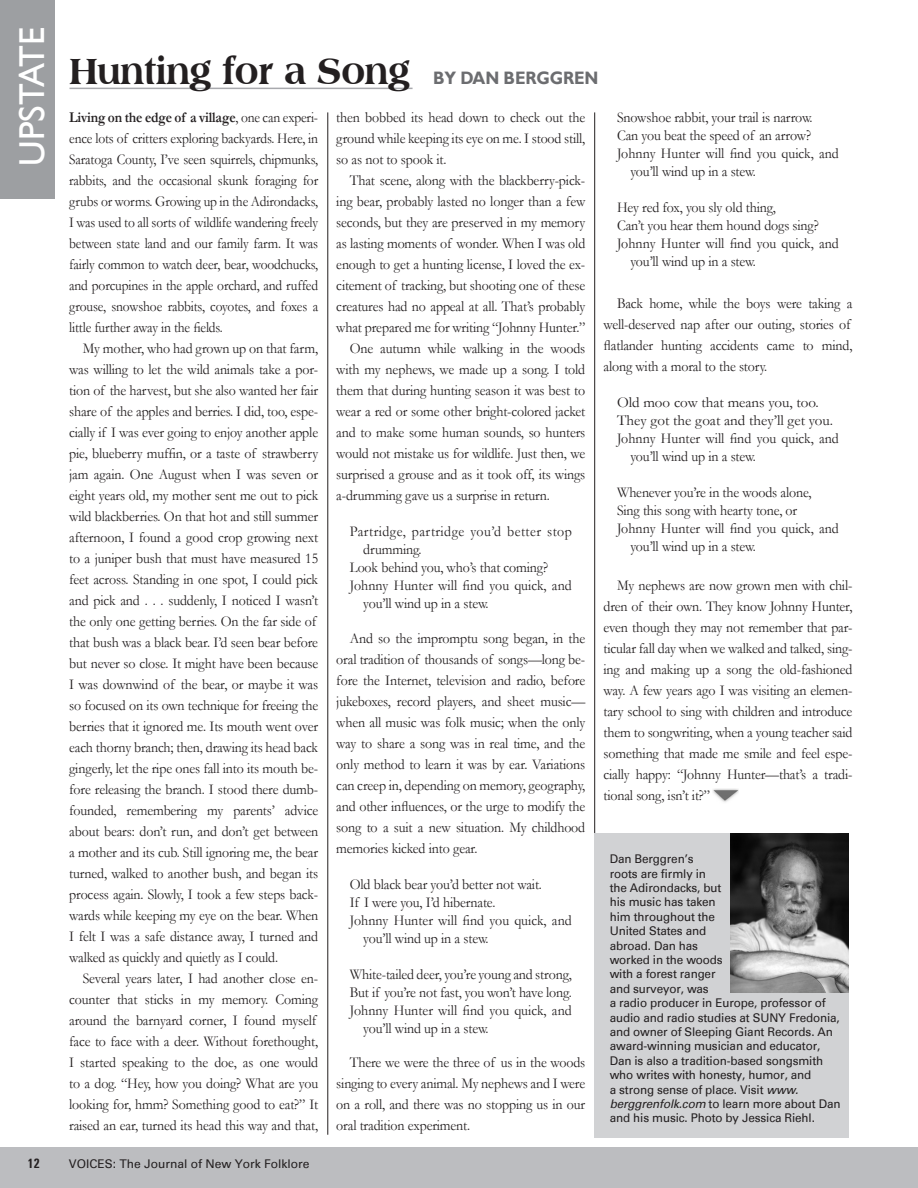
<style>
.page{position:relative;width:918px;height:1188px;background:#fff}
.page>*{position:absolute;margin:0;border:0;box-sizing:border-box;transform-origin:0 0}
.t1{font:800 39px "Americana BT";letter-spacing:-.01em;color:#231f20;scale:.92 1}
.t2{font:36px "Gill Sans";color:#fff}
.Voices_Body_Text{font:15px/21px "Garamond";letter-spacing:-.01em;color:#231f20;text-align:justify;scale:.93 1}
.Voices_Indented_Exce{font:15px/18px "Garamond";letter-spacing:-.01em;color:#231f20;scale:.93 1}
.Voices_Body_Text-2{font:15px/21px "Garamond";letter-spacing:-.01em;color:#231f20;text-align:justify;scale:.9 1}
.Voices_Indented_Exce-2{font:15px "Garamond";letter-spacing:-.01em;color:#231f20}
.Voices_Indented_Exce-3{font:15px/18px "Garamond";letter-spacing:.03em;color:#231f20;scale:.93 1}
.t3{font:700 13.5px "Univers Condensed";color:#231f20}
.t4{font:12px/14.4px "Univers";letter-spacing:-.01em;color:#231f20}
.s1{font-family:"Gill Sans";font-weight:700;font-size:18px;color:#6c6d70}
.s2{font-weight:700}
.s3{font-style:italic}
</style>
<div class="page">
<div style="left:0;top:1148px;width:918px;height:40px;background:#bcbdc0"></div>
<hr style="left:594px;top:112px;width:1px;height:1023px;background:#231f20">
<hr style="left:70px;top:88px;width:343px;height:1px;background:#a8a9ad">
<img style="left:713px;top:789px;width:25px;height:13px">
<hr style="left:328px;top:112px;width:1px;height:1023px;background:#231f20">
<div style="left:594px;top:833px;width:255px;height:305px;background:#d1d2d4"></div>
<img style="left:730px;top:833px;width:119px;height:159px">
<div style="left:0;top:0;width:55px;height:199px;background:#9d9fa2"></div>
<p class="t2" style="left:11px;top:166px;width:140px;rotate:-90deg">UPSTATE</p>
<p class="t1" style="left:70px;top:48px;width:576px">Hunting for a Song <span class="s1">BY DAN BERGGREN</span></p>
<p class="Voices_Body_Text-2" style="left:69px;top:107px;width:278px"><span class="s2">Living on the edge of a village</span>, one can experi&shy;ence lots of critters exploring backyards. Here, in Saratoga County, I’ve seen squirrels, chipmunks, rabbits, and the occasional skunk foraging for grubs or worms. Growing up in the Adirondacks, I was used to all sorts of wildlife wandering freely between state land and our family farm. It was fairly common to watch deer, bear, woodchucks, and porcupines in the apple orchard, and ruffed grouse, snowshoe rabbits, coyotes, and foxes a little further away in the fields.</p>
<p class="Voices_Body_Text" style="left:69px;top:338px;width:269px;text-align:left;text-indent:14px">My mother, who had grown up on that farm, was willing to let the wild animals take a por&shy;tion of the harvest, but she also wanted her fair share of the apples and berries. I did, too, espe&shy;cially if I was ever going to enjoy another apple pie, blueberry muffin, or a taste of strawberry jam again. One August when I was seven or eight years old, my mother sent me out to pick wild blackberries. On that hot and still summer afternoon, I found a good crop growing next to a juniper bush that must have measured 15 feet across. Standing in one spot, I could pick and pick and . . . suddenly, I noticed I wasn’t the only one getting berries. On the far side of that bush was a black bear. I’d seen bear before but never so close. It might have been because I was downwind of the bear, or maybe it was so focused on its own technique for freeing the berries that it ignored me. Its mouth went over each thorny branch; then, drawing its head back gingerly, let the ripe ones fall into its mouth be&shy;fore releasing the branch. I stood there dumb&shy;founded, remembering my parents’ advice about bears: don’t run, and don’t get between a mother and its cub. Still ignoring me, the bear turned, walked to another bush, and began its process again. Slowly, I took a few steps back&shy;wards while keeping my eye on the bear. When I felt I was a safe distance away, I turned and walked as quickly and quietly as I could.</p>
<p class="Voices_Body_Text" style="left:69px;top:968px;width:269px;text-align:left;text-indent:14px">Several years later, I had another close en&shy;counter that sticks in my memory. Coming around the barnyard corner, I found myself face to face with a deer. Without forethought, I started speaking to the doe, as one would to a dog. “Hey, how you doing? What are you looking for, hmm? Something good to eat?” It raised an ear, turned its head this way and that,</p>
<p class="Voices_Body_Text" style="left:336px;top:107px;width:269px">then bobbed its head down to check out the ground while keeping its eye on me. I stood still, so as not to spook it.</p>
<p class="Voices_Body_Text" style="left:336px;top:170px;width:269px;text-indent:14px">That scene, along with the blackberry-pick&shy;ing bear, probably lasted no longer than a few seconds, but they are preserved in my memory as lasting moments of wonder. When I was old enough to get a hunting license, I loved the ex&shy;citement of tracking, but shooting one of these creatures had no appeal at all. That’s probably what prepared me for writing “Johnny Hunter.”</p>
<p class="Voices_Body_Text" style="left:336px;top:338px;width:269px;text-indent:14px">One autumn while walking in the woods with my nephews, we made up a song. I told them that during hunting season it was best to wear a red or some other bright-colored jacket and to make some human sounds, so hunters would not mistake us for wildlife. Just then, we surprised a grouse and as it took off, its wings a-drumming gave us a surprise in return.</p>
<p class="Voices_Indented_Exce-3" style="left:363px;top:522px;width:226px;text-indent:-14px">Partridge, partridge you’d better stop drumming.</p>
<p class="Voices_Indented_Exce" style="left:350px;top:558px;width:215px">Look behind you, who’s that coming?</p>
<p class="Voices_Indented_Exce" style="left:363px;top:576px;width:226px;text-indent:-14px">Johnny Hunter will find you quick, and you’ll wind up in a stew.</p>
<p class="Voices_Body_Text" style="left:336px;top:627px;width:269px;text-indent:14px">And so the impromptu song began, in the oral tradition of thousands of songs—long be&shy;fore the Internet, television and radio, before jukeboxes, record players, and sheet music— when all music was folk music; when the only way to share a song was in real time, and the only method to learn it was by ear. Variations can creep in, depending on memory, geography, and other influences, or the urge to modify the song to a suit a new situation. My childhood memories kicked into gear.</p>
<p class="Voices_Indented_Exce" style="left:350px;top:875px;width:208px">Old black bear you’d better not wait.</p>
<p class="Voices_Indented_Exce" style="left:350px;top:893px;width:158px">If I were you, I’d hibernate.</p>
<p class="Voices_Indented_Exce" style="left:363px;top:911px;width:226px;text-indent:-14px">Johnny Hunter will find you quick, and you’ll wind up in a stew.</p>
<p class="Voices_Indented_Exce" style="left:350px;top:965px;width:240px">White-tailed deer, you’re young and strong,</p>
<p class="Voices_Indented_Exce" style="left:350px;top:983px;width:240px">But if you’re not fast, you won’t have long.</p>
<p class="Voices_Indented_Exce" style="left:363px;top:1001px;width:226px;text-indent:-14px">Johnny Hunter will find you quick, and you’ll wind up in a stew.</p>
<p class="Voices_Body_Text" style="left:336px;top:1052px;width:269px;text-indent:14px">There we were the three of us in the woods singing to every animal. My nephews and I were on a roll, and there was no stopping us in our oral tradition experiment.</p>
<p class="Voices_Indented_Exce" style="left:617px;top:108px;width:212px">Snowshoe rabbit, your trail is narrow.</p>
<p class="Voices_Indented_Exce" style="left:617px;top:126px;width:210px">Can you beat the speed of an arrow?</p>
<p class="Voices_Indented_Exce" style="left:631px;top:144px;width:226px;text-indent:-14px">Johnny Hunter will find you quick, and you’ll wind up in a stew.</p>
<p class="Voices_Indented_Exce" style="left:617px;top:198px;width:172px">Hey red fox, you sly old thing,</p>
<p class="Voices_Indented_Exce" style="left:617px;top:216px;width:219px">Can’t you hear them hound dogs sing?</p>
<p class="Voices_Indented_Exce" style="left:631px;top:234px;width:226px;text-indent:-14px">Johnny Hunter will find you quick, and you’ll wind up in a stew.</p>
<p class="Voices_Body_Text" style="left:604px;top:293px;width:269px;text-align:left;text-indent:14px">Back home, while the boys were taking a well-deserved nap after our outing, stories of flatlander hunting accidents came to mind, along with a moral to the story.</p>
<p class="Voices_Indented_Exce-2" style="left:617px;top:394px;width:203px">Old moo cow that means you, too.</p>
<p class="Voices_Indented_Exce-2" style="left:617px;top:412px;width:218px">They got the goat and they’ll get you.</p>
<p class="Voices_Indented_Exce" style="left:631px;top:429px;width:226px;text-indent:-14px">Johnny Hunter will find you quick, and you’ll wind up in a stew.</p>
<p class="Voices_Indented_Exce" style="left:617px;top:483px;width:211px">Whenever you’re in the woods alone,</p>
<p class="Voices_Indented_Exce" style="left:617px;top:501px;width:195px">Sing this song with hearty tone, or</p>
<p class="Voices_Indented_Exce" style="left:631px;top:519px;width:226px;text-indent:-14px">Johnny Hunter will find you quick, and you’ll wind up in a stew.</p>
<p class="Voices_Body_Text" style="left:604px;top:575px;width:269px;text-indent:14px">My nephews are now grown men with chil&shy;dren of their own. They know Johnny Hunter, even though they may not remember that par&shy;ticular fall day when we walked and talked, sing&shy;ing and making up a song the old-fashioned way. A few years ago I was visiting an elemen&shy;tary school to sing with children and introduce them to songwriting, when a young teacher said something that made me smile and feel espe&shy;cially happy: “Johnny Hunter—that’s a tradi&shy;tional song, isn’t it?”</p>
<p class="t4" style="left:610px;top:852px;width:232px">Dan Berggren’s<br>roots are firmly in<br>the Adirondacks, but<br>his music has taken<br>him throughout the<br>United States and<br>abroad. Dan has<br>worked in the woods<br>with a forest ranger<br>and surveyor, was<br>a radio producer in Europe, professor of audio and radio studies at SUNY Fredonia, and owner of Sleeping Giant Records. An award-winning musician and educator,<br>Dan is also a tradition-based songsmith who writes with honesty, humor, and<br>a strong sense of place. Visit <span class="s3">www. berggrenfolk.com</span> to learn more about Dan and his music. Photo by Jessica Riehl.</p>
<p class="t3" style="left:27px;top:1155px;width:14px">12</p>
<p class="t4" style="left:69px;top:1156px;width:242px">VOICES: The Journal of New York Folklore</p>
</div>
